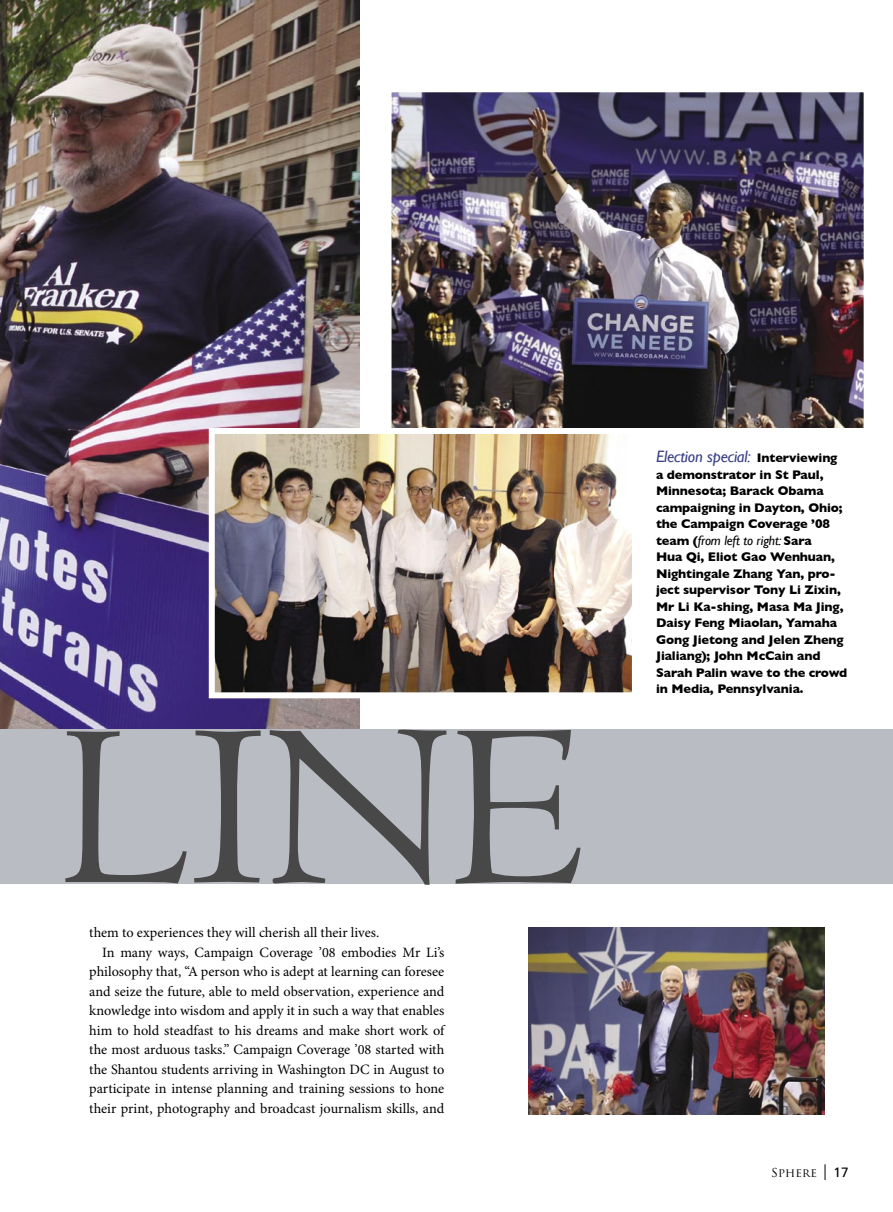
<style>
.page{position:relative;width:893px;height:1212px;background:#fff}
.page>*{position:absolute;margin:0;border:0;box-sizing:border-box;transform-origin:0 0}
.t1{font:240px "Centaur";color:#484848}
.caption_lead_in{font:italic 16.5px "Gill Sans";letter-spacing:-.01em;color:#3a3e84}
.body_text{font:14.25px/19.5px "Minion Pro";color:#000;text-align:justify}
.caption_lead_in-2{font:italic 13.5px "Gill Sans";letter-spacing:-.01em;color:#000}
.caption_lead_in-3{font:700 12.75px/16.5px "Gill Sans";letter-spacing:-.01em;color:#000}
.t2{font:12px "Trajan Pro";letter-spacing:.015em;color:#000}
.s1{font-weight:700;font-style:normal;font-size:12.75px;color:#000}
.s2{font-weight:700;font-style:normal;font-size:12.75px}
.s3{font-family:"Frutiger";font-size:13.5px}
</style>
<div class="page">
<img style="left:0;top:0;width:359px;height:729px">
<div style="left:0;top:729px;width:893px;height:154px;background:#babcc3"></div>
<svg style="left:825px;top:1164px;width:1px;height:16px"></svg>
<img style="left:216px;top:435px;width:415px;height:256px">
<div style="left:209px;top:428px;width:429px;height:270px;border:6px solid #fff"></div>
<img style="left:392px;top:93px;width:471px;height:334px">
<div style="left:388px;top:89px;width:479px;height:342px;border:3px solid #fff"></div>
<img style="left:528px;top:927px;width:297px;height:187px">
<h1 class="t1" style="left:56px;top:677px;width:532px">LINE</h1>
<p class="body_text" style="left:89px;top:924px;width:291px">them to experiences they will cherish all their lives.</p>
<p class="body_text" style="left:89px;top:943px;width:357px;text-indent:13px">In many ways, Campaign Coverage ’08 embodies Mr Li’s philosophy that, “A person who is adept at learning can foresee and seize the future, able to meld observation, experience and knowledge into wisdom and apply it in such a way that enables him to hold steadfast to his dreams and make short work of the most arduous tasks.” Campaign Coverage ’08 started with the Shantou students arriving in Washington DC in August to participate in intense planning and training sessions to hone their print, photography and broadcast journalism skills, and</p>
<p class="caption_lead_in" style="left:656px;top:447px;width:183px">Election special: <span class="s1">Interviewing</span></p>
<p class="caption_lead_in-3" style="left:656px;top:466px;width:188px">a demonstrator in St Paul,<br>Minnesota; Barack Obama campaigning in Dayton, Ohio; the Campaign Coverage ’08</p>
<p class="caption_lead_in-2" style="left:656px;top:532px;width:157px"><span class="s2">team (</span>from left to right: <span class="s2">Sara</span></p>
<p class="caption_lead_in-3" style="left:656px;top:549px;width:193px">Hua Qi, Eliot Gao Wenhuan,<br>Nightingale Zhang Yan, pro&shy;ject supervisor Tony Li Zixin,<br>Mr Li Ka-shing, Masa Ma Jing,<br>Daisy Feng Miaolan, Yamaha<br>Gong Jietong and Jelen Zheng<br>Jialiang); John McCain and<br>Sarah Palin wave to the crowd in Media, Pennsylvania.</p>
<p class="t2" style="left:771px;top:1164px;width:79px">SPHERE <span class="s3">17</span></p>
</div>
